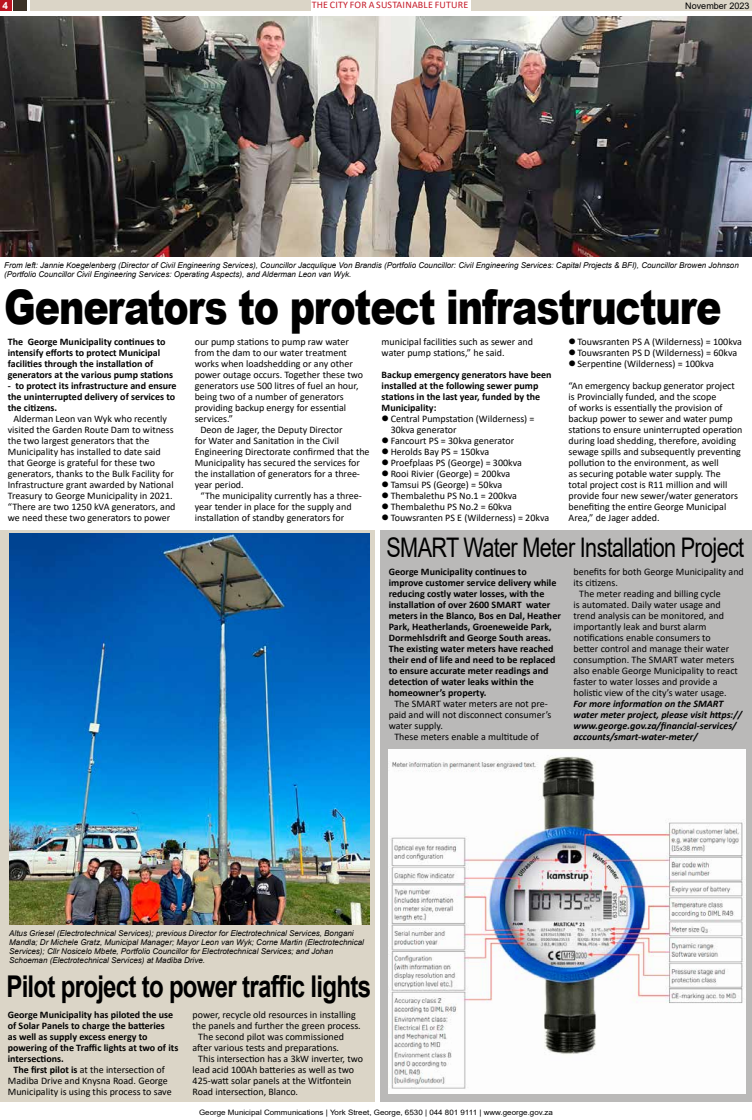
<style>
.page{position:relative;width:752px;height:1120px;background:#fff}
.page>*{position:absolute;margin:0;border:0;box-sizing:border-box;transform-origin:0 0}
.t1{font:900 47.6px "Arial";letter-spacing:-.03em;color:#000;scale:.8 1}
.t2{font:700 30px "Arial";letter-spacing:-.03em;color:#000;scale:.8 1}
.t3{font:27px "Arial";letter-spacing:-.03em;color:#000;scale:.8 1}
.t4{font:10px/11px "Calibri";color:#000}
.t5{font:700 10px/11px "Calibri";color:#000}
.t6{font:italic 700 10px/11px "Calibri";color:#000}
.t7{font:10px "Calibri";letter-spacing:.02em;color:#c61c2a}
.t8{font:700 10px "Arial";color:#fff}
.t9{font:9px "Arial";color:#000}
.t10{font:italic 8px/9px "Arial";color:#000}
.t11{font:7.4px "Arial";color:#000;scale:1.08 1}
.s1{font-weight:700}
</style>
<div class="page">
<div style="left:30px;top:0;width:280px;height:11px;background:#dbd5c7"></div>
<div style="left:471px;top:0;width:280px;height:11px;background:#dbd5c7"></div>
<div style="left:13px;top:0;width:14px;height:11px;background:#3b3126"></div>
<div style="left:0;top:0;width:11px;height:11px;background:#bb1420"></div>
<div style="left:381px;top:530px;width:370px;height:571px;background:#bab9b8"></div>
<div style="left:0;top:530px;width:374px;height:571px;background:#dbd5c7"></div>
<img style="left:0;top:16px;width:751px;height:241px">
<img style="left:388px;top:749px;width:357px;height:344px">
<img style="left:10px;top:534px;width:359px;height:390px">
<hr style="left:751px;top:321px;width:1px;height:385px;background:#dbd5c7">
<p class="t8" style="left:3px;top:-2px;width:7px">4</p>
<p class="t7" style="left:311px;top:-2px;width:100px">The City for a sustainable</p>
<p class="t7" style="left:434px;top:-2px;width:29px">future</p>
<p class="t9" style="left:685px;top:-1px;width:66px">November 2023</p>
<p class="t10" style="left:4px;top:261px;width:735px">From left: Jannie Koegelenberg (Director of Civil Engineering Services), Councillor Jacqulique Von Brandis (Portfolio Councillor: Civil Engineering Services: Capital Projects &amp; BFI), Councillor Browen Johnson (Portfolio Councillor Civil Engineering Services: Operating Aspects), and Alderman Leon van Wyk.</p>
<h1 class="t1" style="left:4px;top:272px;width:897px">Generators to protect infrastructure</h1>
<p class="t5" style="left:8px;top:336px;width:167px">The George Municipality continues to intensify efforts to protect Municipal facilities through the installation of generators at the various pump stations</p>
<p class="t5" style="left:8px;top:380px;width:170px">- to protect its infrastructure and ensure the uninterrupted delivery of services to the citizens.</p>
<p class="t4" style="left:8px;top:413px;width:169px;text-indent:6px">Alderman Leon van Wyk who recently visited the Garden Route Dam to witness the two largest generators that the Municipality has installed to date said that George is grateful for these two generators, thanks to the Bulk Facility for I nfrastructure grant awarded by National Treasury to George Municipality in 2021. “There are two 1250 kVA generators, and we need these two generators to power</p>
<p class="t4" style="left:195px;top:336px;width:155px">our pump stations to pump raw water</p>
<p class="t4" style="left:195px;top:347px;width:153px">from the dam to our water treatment</p>
<p class="t4" style="left:195px;top:358px;width:160px">works when loadshedding or any other</p>
<p class="t4" style="left:195px;top:369px;width:170px">power outage occurs. Together these two</p>
<p class="t4" style="left:195px;top:380px;width:165px">generators use 500 litres of fuel an hour,</p>
<p class="t4" style="left:195px;top:391px;width:150px">being two of a number of generators</p>
<p class="t4" style="left:195px;top:402px;width:153px">providing backup energy for essential</p>
<p class="t4" style="left:195px;top:413px;width:40px">services.”</p>
<p class="t4" style="left:200px;top:424px;width:143px">Deon de Jager, the Deputy Director</p>
<p class="t4" style="left:195px;top:435px;width:146px">for Water and Sanitation in the Civil</p>
<p class="t4" style="left:195px;top:446px;width:176px">Engineering Directorate confirmed that the</p>
<p class="t4" style="left:195px;top:457px;width:167px">Municipality has secured the services for</p>
<p class="t4" style="left:195px;top:468px;width:167px">the installation of generators for a three-</p>
<p class="t4" style="left:195px;top:479px;width:50px">year period.</p>
<p class="t4" style="left:200px;top:490px;width:163px">“The municipality currently has a three-</p>
<p class="t4" style="left:195px;top:501px;width:158px">year tender in place for the supply and</p>
<p class="t4" style="left:195px;top:512px;width:151px">installation of standby generators for</p>
<p class="t4" style="left:381px;top:336px;width:153px">municipal facilities such as sewer and water pump stations,” he said.</p>
<p class="t5" style="left:381px;top:369px;width:171px">Backup emergency generators have been installed at the following sewer pump stations in the last year, funded by the<br>Municipality:</p>
<p class="t4" style="left:390px;top:413px;width:145px;text-indent:-9px">● Central Pumpstation (Wilderness) =<br>30kva generator</p>
<p class="t4" style="left:381px;top:435px;width:134px">● Fancourt PS = 30kva generator</p>
<p class="t4" style="left:381px;top:446px;width:109px">● Herolds Bay PS = 150kva</p>
<p class="t4" style="left:381px;top:457px;width:142px">● Proefplaas PS (George) = 300kva</p>
<p class="t4" style="left:381px;top:468px;width:130px">● Rooi Rivier (George) = 200kva</p>
<p class="t4" style="left:381px;top:479px;width:122px">● Tamsui PS (George) = 50kva</p>
<p class="t4" style="left:381px;top:490px;width:137px">● Thembalethu PS No.1 = 200kva</p>
<p class="t4" style="left:381px;top:501px;width:132px">● Thembalethu PS No.2 = 60kva</p>
<p class="t4" style="left:381px;top:512px;width:169px">● Touwsranten PS E (Wilderness) = 20kva</p>
<p class="t4" style="left:568px;top:336px;width:175px">● Touwsranten PS A (Wilderness) = 100kva</p>
<p class="t4" style="left:568px;top:347px;width:170px">● Touwsranten PS D (Wilderness) = 60kva</p>
<p class="t4" style="left:568px;top:358px;width:147px">● Serpentine (Wilderness) = 100kva</p>
<p class="t4" style="left:568px;top:380px;width:175px">“An emergency backup generator project is Provincially funded, and the scope<br>of works is essentially the provision of backup power to sewer and water pump stations to ensure uninterrupted operation during load shedding, therefore, avoiding sewage spills and subsequently preventing pollution to the environment, as well<br>as securing potable water supply. The<br>total project cost is R11 million and will provide four new sewer/water generators benefiting the entire George Municipal Area,” de Jager added.</p>
<h3 class="t3" style="left:386px;top:529px;width:448px">SMART Water Meter Installation Project</h3>
<p class="t5" style="left:388px;top:565px;width:173px">George Municipality continues to improve customer service delivery while reducing costly water losses, with the installation of over 2600 SMART water meters in the Blanco, Bos en Dal, Heather Park, Heatherlands, Groeneweide Park, Dormehlsdrift and George South areas.<br>The existing water meters have reached their end of life and need to be replaced to ensure accurate meter readings and detection of water leaks within the homeowner’s property.</p>
<p class="t4" style="left:394px;top:697px;width:155px">The SMART water meters are not pre-</p>
<p class="t4" style="left:388px;top:708px;width:164px">paid and will not disconnect consumer’s</p>
<p class="t4" style="left:388px;top:719px;width:56px">water supply.</p>
<p class="t4" style="left:394px;top:730px;width:146px">These meters enable a multitude of</p>
<p class="t4" style="left:573px;top:565px;width:172px">benefits for both George Municipality and</p>
<p class="t4" style="left:573px;top:576px;width:46px">its citizens.</p>
<p class="t4" style="left:579px;top:587px;width:143px">The meter reading and billing cycle</p>
<p class="t4" style="left:573px;top:598px;width:149px">is automated. Daily water usage and</p>
<p class="t4" style="left:573px;top:609px;width:152px">trend analysis can be monitored, and</p>
<p class="t4" style="left:573px;top:620px;width:134px">importantly leak and burst alarm</p>
<p class="t4" style="left:573px;top:631px;width:139px">notifications enable consumers to</p>
<p class="t4" style="left:573px;top:642px;width:157px">better control and manage their water</p>
<p class="t4" style="left:573px;top:653px;width:162px">consumption. The SMART water meters</p>
<p class="t4" style="left:573px;top:664px;width:166px">also enable George Municipality to react</p>
<p class="t4" style="left:573px;top:675px;width:145px">faster to water losses and provide a</p>
<p class="t4" style="left:573px;top:686px;width:155px">holistic view of the city’s water usage.</p>
<p class="t6" style="left:573px;top:697px;width:170px">For more information on the SMART water meter project, please visit https:// www.george.gov.za/financial-services/ accounts/smart-water-meter/</p>
<p class="t10" style="left:9px;top:928px;width:356px">Altus Griesel (Electrotechnical Services); previous Director for Electrotechnical Services, Bongani Mandla; Dr Michele Gratz, Municipal Manager; Mayor Leon van Wyk; Corne Martin (Electrotechnical Services); Cllr Nosicelo Mbete, Portfolio Councillor for Electrotechnical Services; and Johan Schoeman (Electrotechnical Services) at Madiba Drive.</p>
<h2 class="t2" style="left:6px;top:965px;width:457px">Pilot project to power traffic lights</h2>
<p class="t5" style="left:8px;top:1008px;width:167px">George Municipality has piloted the use</p>
<p class="t5" style="left:8px;top:1019px;width:158px">of Solar Panels to charge the batteries</p>
<p class="t5" style="left:8px;top:1030px;width:141px">as well as supply excess energy to</p>
<p class="t5" style="left:8px;top:1041px;width:172px">powering of the Traffic lights at two of its</p>
<p class="t5" style="left:8px;top:1052px;width:58px">intersections.</p>
<p class="t4" style="left:13px;top:1063px;width:153px"><span class="s1">The first pilot is</span> at the intersection of</p>
<p class="t4" style="left:8px;top:1074px;width:161px">Madiba Drive and Knysna Road. George</p>
<p class="t4" style="left:8px;top:1085px;width:165px">Municipality is using this process to save</p>
<p class="t4" style="left:192px;top:1008px;width:165px">power, recycle old resources in installing</p>
<p class="t4" style="left:192px;top:1019px;width:170px">the panels and further the green process.</p>
<p class="t4" style="left:198px;top:1030px;width:147px">The second pilot was commissioned</p>
<p class="t4" style="left:192px;top:1041px;width:148px">after various tests and preparations.</p>
<p class="t4" style="left:198px;top:1052px;width:166px">This intersection has a 3kW inverter, two</p>
<p class="t4" style="left:192px;top:1063px;width:163px">lead acid 100Ah batteries as well as two</p>
<p class="t4" style="left:192px;top:1074px;width:160px">425-watt solar panels at the Witfontein</p>
<p class="t4" style="left:192px;top:1085px;width:107px">Road intersection, Blanco.</p>
<p class="t11" style="left:199px;top:1107px;width:329px">George Municipal Communications | York Street, George, 6530 | 044 801 9111 | www.george.gov.za</p>
</div>
